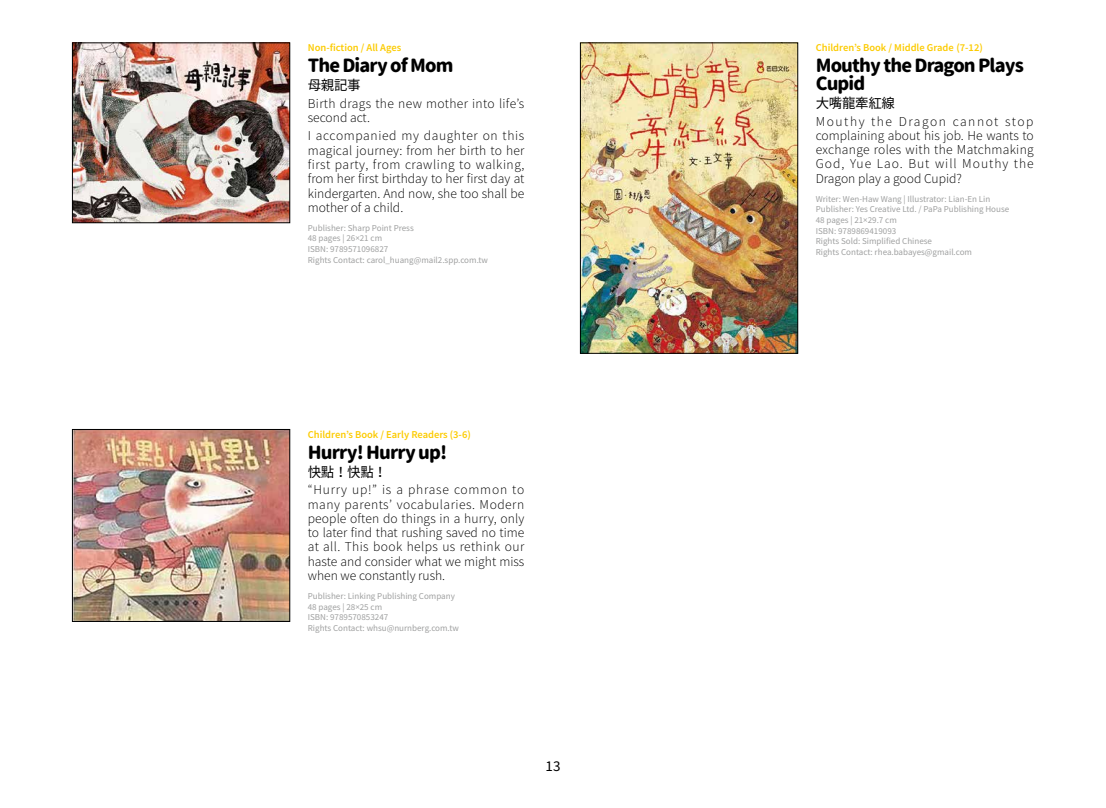
<style>
.page{position:relative;width:1106px;height:808px;background:#fff}
.page>*{position:absolute;margin:0;border:0;box-sizing:border-box;transform-origin:0 0}
.t1{font:18px/18px "Gen Sen Rounded TW H";letter-spacing:-.05em;color:#000}
.t2{font:15px "Source Sans Pro";color:#000}
.t3{font:300 13.5px/14.2px "Source Sans Pro";color:#000;text-align:justify}
.t4{font:300 13.5px/14.2px "Source Sans Pro";letter-spacing:.025em;color:#000}
.t5{font:13.5px "Gen Seki Gothic TW Regular TTF";letter-spacing:-.025em;color:#000}
.t6{font:600 10.5px "Source Sans Pro";color:#fccb00}
.t7{font:9px/10.5px "Source Sans Pro";color:#9fa0a0}
</style>
<div class="page">
<img style="left:74px;top:431px;width:214px;height:188px">
<div style="left:72px;top:429px;width:218px;height:192px;border:1px solid #000"></div>
<img style="left:74px;top:45px;width:214px;height:176px">
<div style="left:72px;top:43px;width:218px;height:180px;border:1px solid #000"></div>
<img style="left:582px;top:45px;width:214px;height:306px">
<div style="left:580px;top:43px;width:218px;height:310px;border:1px solid #000"></div>
<p class="t6" style="left:308px;top:41px;width:95px">Non-fiction / All Ages</p>
<h1 class="t1" style="left:308px;top:57px;width:147px">The Diary of Mom</h1>
<p class="t5" style="left:308px;top:78px;width:54px">母親記事</p>
<p class="t4" style="left:308px;top:96px;width:218px">Birth drags the new mother into life’s second act.</p>
<p class="t3" style="left:308px;top:129px;width:218px">I accompanied my daughter on this magical journey: from her birth to her first party, from crawling to walking, from her first birthday to her first day at kindergarten. And now, she too shall be mother of a child.</p>
<p class="t7" style="left:308px;top:223px;width:182px">Publisher: Sharp Point Press<br>48 pages | 26×21 cm<br>ISBN: 9789571096827<br>Rights Contact: carol_huang@mail2.spp.com.tw</p>
<p class="t6" style="left:308px;top:428px;width:164px">Children’s Book / Early Readers (3-6)</p>
<h1 class="t1" style="left:308px;top:443px;width:141px">Hurry! Hurry up!</h1>
<p class="t5" style="left:308px;top:464px;width:81px">快點！快點！</p>
<p class="t3" style="left:308px;top:483px;width:218px">“Hurry up!” is a phrase common to many parents’ vocabularies. Modern people often do things in a hurry, only to later find that rushing saved no time at all. This book helps us rethink our haste and consider what we might miss when we constantly rush.</p>
<p class="t7" style="left:308px;top:591px;width:153px">Publisher: Linking Publishing Company<br>48 pages | 28×25 cm<br>ISBN: 9789570853247<br>Rights Contact: whsu@nurnberg.com.tw</p>
<p class="t2" style="left:545px;top:757px;width:16px">13</p>
<p class="t6" style="left:815px;top:41px;width:168px">Children’s Book / Middle Grade (7-12)</p>
<h1 class="t1" style="left:815px;top:57px;width:209px">Mouthy the Dragon Plays<br>Cupid</h1>
<p class="t5" style="left:815px;top:96px;width:81px">大嘴龍牽紅線</p>
<p class="t3" style="left:815px;top:114px;width:219px">Mouthy the Dragon cannot stop complaining about his job. He wants to exchange roles with the Matchmaking God, Yue Lao. But will Mouthy the Dragon play a good Cupid?</p>
<p class="t7" style="left:815px;top:194px;width:195px">Writer: Wen-Haw Wang | Illustrator: Lian-En Lin Publisher: Yes Creative Ltd. / PaPa Publishing House 48 pages | 21×29.7 cm<br>ISBN: 9789869419093<br>Rights Sold: Simplified Chinese<br>Rights Contact: rhea.babayes@gmail.com</p>
</div>
